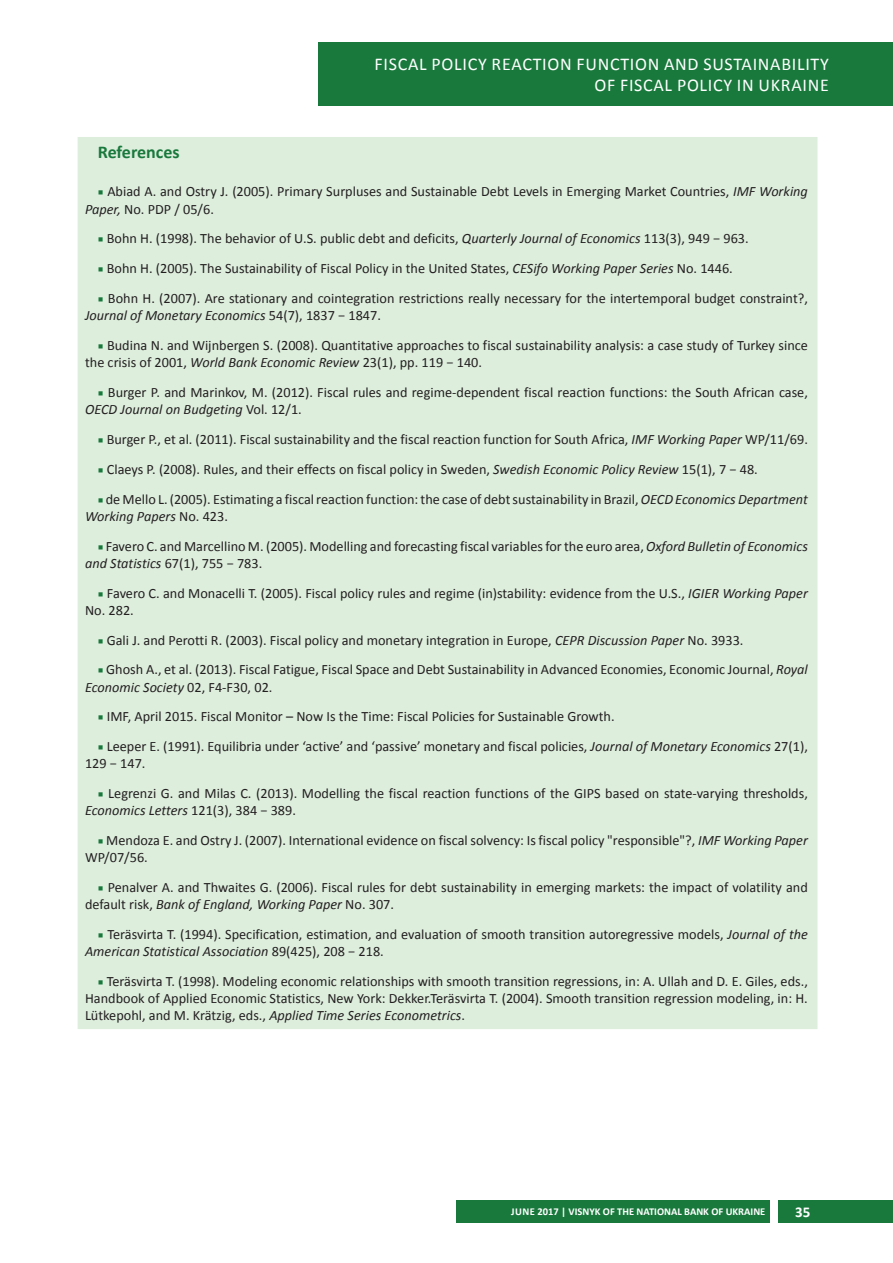
<style>
.page{position:relative;width:893px;height:1263px;background:#fff}
.page>*{position:absolute;margin:0;border:0;box-sizing:border-box;transform-origin:0 0}
.t1{font:18px/21px "Calibri";letter-spacing:.04em;color:#fff;text-align:right}
.t2{font:700 18px "Calibri";color:#19793c}
.t3{font:700 15px "Calibri";color:#fff}
.t4{font:14.25px/17.1px "Calibri";color:#231f20}
.t5{font:700 10.5px "Calibri";color:#fff}
.s1{font-family:"Minion Pro";color:#19793c}
.s2{font-style:italic}
</style>
<div class="page">
<div style="left:778px;top:1200px;width:115px;height:23px;background:#19793c"></div>
<div style="left:456px;top:1200px;width:314px;height:23px;background:#19793c"></div>
<div style="left:319px;top:42px;width:574px;height:64px;background:#19793c"></div>
<div style="left:78px;top:137px;width:739px;height:892px;background:#ded"></div>
<p class="t1" style="left:375px;top:53px;width:456px">Fiscal Policy Reaction Function and Sustainability of Fiscal Policy in U kraine</p>
<p class="t2" style="left:98px;top:141px;width:83px">References</p>
<p class="t4" style="left:85px;top:183px;width:724px;text-indent:13px"><span class="s1">■</span> Abiad A. and Ostry J. (2005). Primary Surpluses and Sustainable Debt Levels in Emerging Market Countries, <span class="s2">IMF Working<br>Paper,</span> N o. PDP / 05/6.</p>
<p class="t4" style="left:98px;top:230px;width:652px"><span class="s1">■</span> Bohn H. (1998). The behavior of U.S. public debt and deficits, <span class="s2">Quarterly Journal of Economics</span> 113(3), 949 − 963.</p>
<p class="t4" style="left:98px;top:260px;width:637px"><span class="s1">■</span> Bohn H. (2005). The Sustainability of Fiscal Policy in the U nited States, <span class="s2">CESifo Working Paper Series</span> N o. 1446.</p>
<p class="t4" style="left:85px;top:290px;width:724px;text-indent:13px"><span class="s1">■</span> Bohn H. (2007). Are stationary and cointegration restrictions really necessary for the intertemporal budget constraint?,<br><span class="s2">Journal of Monetary Economics</span> 54(7), 1837 − 1847.</p>
<p class="t4" style="left:85px;top:337px;width:724px;text-indent:13px"><span class="s1">■</span> Budina N . and Wijnbergen S. (2008). Quantitative approaches to fiscal sustainability analysis: a case study of Turkey since the crisis of 2001, <span class="s2">World Bank Economic Review</span> 23(1), pp. 119 − 140.</p>
<p class="t4" style="left:85px;top:384px;width:724px;text-indent:13px"><span class="s1">■</span> Burger P. and Marinkov, M. (2012). Fiscal rules and regime-dependent fiscal reaction functions: the South African case,<br><span class="s2">OECD Journal on Budgeting</span> Vol. 12/1.</p>
<p class="t4" style="left:98px;top:431px;width:712px"><span class="s1">■</span> Burger P., et al. (2011). Fiscal sustainability and the fiscal reaction function for South Africa, <span class="s2">IMF Working Paper</span> WP/11/69.</p>
<p class="t4" style="left:98px;top:461px;width:661px"><span class="s1">■</span> Claeys P. (2008). Rules, and their effects on fiscal policy in Sweden, <span class="s2">Swedish Economic Policy Review</span> 15(1), 7 − 48.</p>
<p class="t4" style="left:85px;top:490px;width:724px;text-indent:13px"><span class="s1">■</span> de Mello L. (2005). Estimating a fiscal reaction function: the case of debt sustainability in Brazil, <span class="s2">OECD Economics Department<br>Working Papers</span> N o. 423.</p>
<p class="t4" style="left:85px;top:537px;width:724px;text-indent:13px"><span class="s1">■</span> Favero C. and Marcellino M. (2005). Modelling and forecasting fiscal variables for the euro area, <span class="s2">Oxford Bulletin of Economics and Statistics</span> 67(1), 755 − 783.</p>
<p class="t4" style="left:85px;top:584px;width:724px;text-indent:13px"><span class="s1">■</span> Favero C. and Monacelli T. (2005). Fiscal policy rules and regime (in)stability: evidence from the U.S., <span class="s2">IGIER Working Paper<br></span>No. 282.</p>
<p class="t4" style="left:98px;top:631px;width:647px"><span class="s1">■</span> Gali J. and Perotti R. (2003). Fiscal policy and monetary integration in Europe, <span class="s2">CEPR Discussion Paper</span> N o. 3933.</p>
<p class="t4" style="left:85px;top:661px;width:724px;text-indent:13px"><span class="s1">■</span> Ghosh A., et al. (2013). Fiscal Fatigue, Fiscal Space and Debt Sustainability in Advanced Economies, Economic Journal, <span class="s2">Royal<br>Economic Society</span> 02, F4-F30, 02.</p>
<p class="t4" style="left:98px;top:708px;width:518px"><span class="s1">■</span> I MF, April 2015. Fiscal Monitor – Now Is the Time: Fiscal Policies for Sustainable Growth.</p>
<p class="t4" style="left:85px;top:738px;width:724px;text-indent:13px"><span class="s1">■</span> Leeper E. (1991). Equilibria under ‘active’ and ‘passive’ monetary and fiscal policies, <span class="s2">Journal of Monetary Economics</span> 27(1),<br>129 − 147.</p>
<p class="t4" style="left:85px;top:785px;width:724px;text-indent:13px"><span class="s1">■</span> Legrenzi G. and Milas C. (2013). Modelling the fiscal reaction functions of the GI PS based on state-varying thresholds,<br><span class="s2">Economics Letters</span> 121(3), 384 − 389.</p>
<p class="t4" style="left:85px;top:832px;width:724px;text-indent:13px"><span class="s1">■</span> Mendoza E. and Ostry J. (2007). I nternational evidence on fiscal solvency: Is fiscal policy "responsible"?, <span class="s2">IMF Working Paper<br></span>WP/07/56.</p>
<p class="t4" style="left:85px;top:879px;width:724px;text-indent:13px"><span class="s1">■</span> Penalver A. and Thwaites G. (2006). Fiscal rules for debt sustainability in emerging markets: the impact of volatility and default risk, <span class="s2">Bank of England, Working Paper</span> N o. 307.</p>
<p class="t4" style="left:85px;top:926px;width:724px;text-indent:13px"><span class="s1">■</span> Teräsvirta T. (1994). Specification, estimation, and evaluation of smooth transition autoregressive models, <span class="s2">Journal of the<br>American Statistical Association</span> 89(425), 208 − 218.</p>
<p class="t4" style="left:85px;top:973px;width:724px;text-align:justify;text-indent:13px"><span class="s1">■</span> Teräsvirta T. (1998). Modeling economic relationships with smooth transition regressions, in: A. U llah and D. E. Giles, eds., Handbook of Applied Economic Statistics, New York: Dekker.Teräsvirta T. (2004). Smooth transition regression modeling, in: H.<br>Lütkepohl, and M. Krätzig, eds., <span class="s2">Applied Time Series Econometrics</span>.</p>
<p class="t5" style="left:511px;top:1205px;width:12px">June</p>
<p class="t5" style="left:537px;top:1205px;width:229px">2017 | VISNYK OF THE NATIONAL BANK OF UKRAINE</p>
<p class="t3" style="left:795px;top:1202px;width:17px">35</p>
</div>
